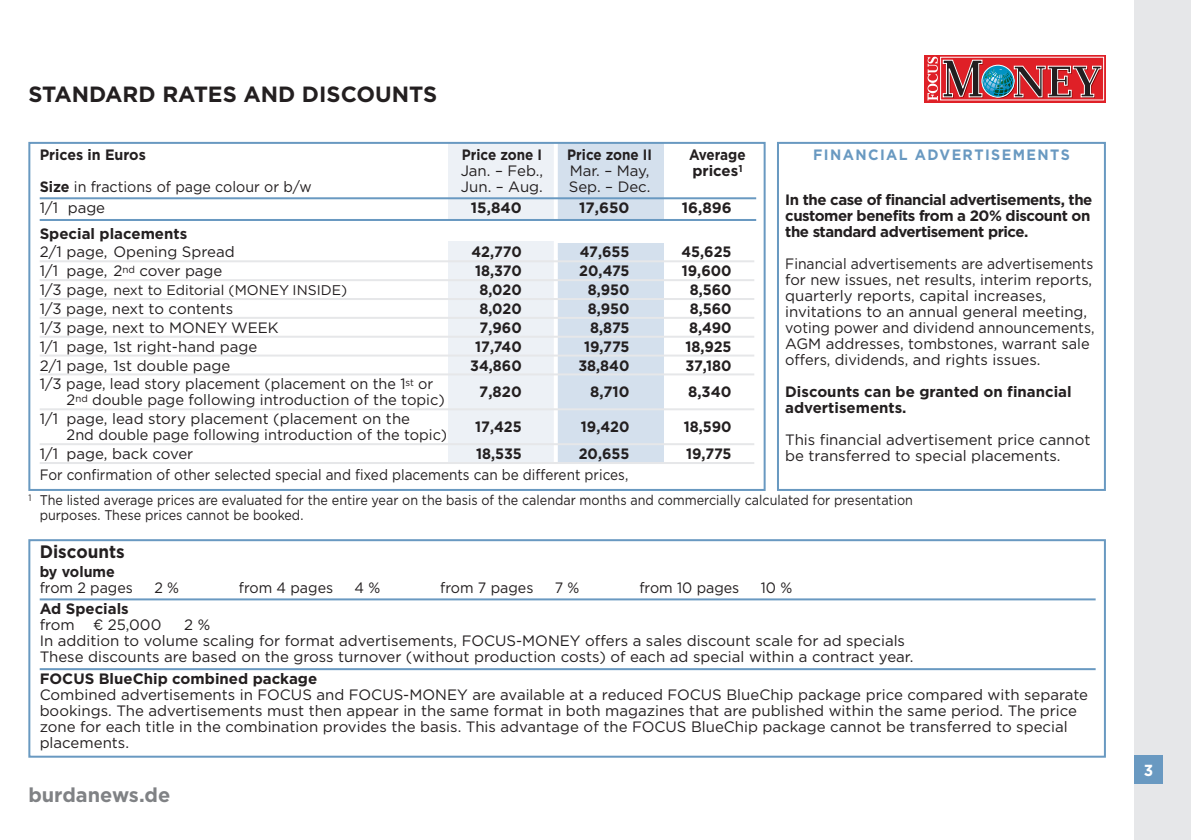
<style>
.page{position:relative;width:1191px;height:840px;background:#fff}
.page>*{position:absolute;margin:0;border:0;box-sizing:border-box;transform-origin:0 0}
.t1{font:700 22px "Gotham";color:#231f20}
.t2{font:700 20px "Gotham";color:#808285}
.Tab{font:700 18px "Gotham";color:#231f20;scale:.95 1}
.FT{font:700 16px "Gotham";color:#fff;scale:.95 1}
.Tab-2{font:15px/16px "Gotham";color:#231f20}
.Tab-3{font:15px/16px "Gotham";color:#231f20;scale:.93 1}
.Tab-4{font:700 15px "Gotham";color:#231f20;scale:.95 1}
.Tab-5{font:700 15px/16px "Gotham";color:#231f20}
.Tab-6{font:700 15px/16px "Gotham";letter-spacing:-.03em;color:#231f20}
.Tab-7{font:15px "Gotham";color:#231f20;scale:.9 1}
.FT-2{font:15px "Gotham";color:#231f20;scale:.95 1}
.Tab_Ustr{font:15px "Gotham";color:#231f20;scale:.95 1}
.Tab-8{font:700 15px "Gotham";color:#231f20;scale:.9 1}
.Tab-9{font:700 15px "Gotham";letter-spacing:.1em;color:#6999c1;scale:.95 1}
.Tab_Ustr-2{font:15px "Gotham";color:#231f20}
.FT-3{font:15px "Gotham";color:#231f20}
.t3{font:14px/15px "Gotham";color:#231f20;scale:.9 1}
.t4{font:14px "Gotham";color:#231f20}
.s1{font-weight:700}
.s2{font-size:15px}
</style>
<div class="page">
<div style="left:1134px;top:0;width:57px;height:839px;background:#e6e7e9"></div>
<div style="left:1134px;top:754px;width:28px;height:28px;background:#6999c1"></div>
<div style="left:924px;top:55px;width:182px;height:47px;background:linear-gradient(to bottom,#e12d34,#e12b32)"></div>
<img style="left:927px;top:56px;width:177px;height:45px">
<div style="left:981px;top:65px;width:33px;height:33px;border:1px solid #fff;border-radius:50%"></div>
<div style="left:448px;top:241px;width:108px;height:221px;background:#edf1f6"></div>
<div style="left:556px;top:243px;width:107px;height:219px;background:#d4e0ed"></div>
<div style="left:556px;top:143px;width:107px;height:76px;background:#d4e0ed"></div>
<div style="left:448px;top:142px;width:108px;height:77px;background:#edf1f6"></div>
<hr style="left:554px;top:142px;width:4px;height:117px;background:#fff">
<hr style="left:554px;top:258px;width:4px;height:204px;background:#fff">
<div style="left:28px;top:142px;width:737px;height:348px;border:2px solid #6999c1"></div>
<div style="left:28px;top:539px;width:1078px;height:218px;border:2px solid #6999c1"></div>
<hr style="left:40px;top:598px;width:1055px;height:2px;background:#6999c1">
<hr style="left:40px;top:667px;width:1055px;height:2px;background:#6999c1">
<hr style="left:40px;top:197px;width:716px;height:2px;background:#6999c1">
<hr style="left:40px;top:219px;width:716px;height:2px;background:#6999c1">
<hr style="left:40px;top:260px;width:714px;height:2px;background:#e6e7e9">
<hr style="left:40px;top:279px;width:714px;height:2px;background:#e6e7e9">
<hr style="left:40px;top:298px;width:714px;height:2px;background:#e6e7e9">
<hr style="left:40px;top:317px;width:714px;height:2px;background:#e6e7e9">
<hr style="left:40px;top:335px;width:714px;height:2px;background:#e6e7e9">
<hr style="left:40px;top:354px;width:714px;height:2px;background:#e6e7e9">
<hr style="left:40px;top:373px;width:714px;height:2px;background:#e6e7e9">
<hr style="left:40px;top:408px;width:714px;height:2px;background:#e6e7e9">
<hr style="left:40px;top:443px;width:714px;height:2px;background:#e6e7e9">
<hr style="left:40px;top:462px;width:714px;height:2px;background:#e6e7e9">
<div style="left:777px;top:142px;width:329px;height:348px;border:2px solid #6999c1"></div>
<p class="t1" style="left:28px;top:80px;width:410px">STANDARD RATES AND DISCOUNTS</p>
<p class="Tab-4" style="left:40px;top:144px;width:113px">Prices in Euros</p>
<p class="Tab-8" style="left:462px;top:144px;width:91px">Price zone I</p>
<p class="Tab-8" style="left:567px;top:144px;width:96px">Price zone II</p>
<p class="Tab-8" style="left:689px;top:144px;width:64px">Average</p>
<p class="Tab-2" style="left:460px;top:162px;width:84px">Jan. – Feb.,</p>
<p class="Tab-2" style="left:570px;top:162px;width:81px">Mar. – May,</p>
<p class="Tab-5" style="left:692px;top:162px;width:52px">prices<sup>1</sup></p>
<p class="Tab_Ustr" style="left:40px;top:176px;width:288px"><span class="s1">Size</span> in fractions of page colour or b/w</p>
<p class="Tab_Ustr-2" style="left:461px;top:176px;width:83px">Jun. – Aug.</p>
<p class="Tab_Ustr-2" style="left:569px;top:176px;width:83px">Sep. – Dec.</p>
<p class="Tab-2" style="left:40px;top:199px;width:67px">1/1 page</p>
<p class="Tab-5" style="left:471px;top:200px;width:52px">15‚840</p>
<p class="Tab-5" style="left:579px;top:200px;width:52px">17‚650</p>
<p class="Tab-5" style="left:682px;top:200px;width:51px">16‚896</p>
<p class="Tab-5" style="left:40px;top:225px;width:149px">Special placements</p>
<p class="Tab-2" style="left:40px;top:244px;width:196px">2/1 page, Opening Spread</p>
<p class="Tab-4" style="left:471px;top:242px;width:54px">42‚770</p>
<p class="Tab-4" style="left:580px;top:242px;width:54px">47‚655</p>
<p class="Tab-4" style="left:681px;top:242px;width:54px">45‚625</p>
<p class="Tab-2" style="left:40px;top:262px;width:184px">1/1 page, 2<sup>nd</sup> cover page</p>
<p class="Tab-4" style="left:475px;top:261px;width:51px">18‚370</p>
<p class="Tab-4" style="left:579px;top:261px;width:54px">20‚475</p>
<p class="Tab-4" style="left:682px;top:261px;width:54px">19‚600</p>
<p class="t4" style="left:40px;top:281px;width:309px"><span class="s2">1/3 page,</span> next to Editorial (MONEY INSIDE)</p>
<p class="Tab-4" style="left:479px;top:280px;width:46px">8‚020</p>
<p class="Tab-4" style="left:587px;top:280px;width:45px">8‚950</p>
<p class="Tab-4" style="left:689px;top:280px;width:46px">8‚560</p>
<p class="Tab-2" style="left:40px;top:300px;width:195px">1/3 page, next to contents</p>
<p class="Tab-4" style="left:479px;top:298px;width:46px">8‚020</p>
<p class="Tab-4" style="left:587px;top:298px;width:45px">8‚950</p>
<p class="Tab-4" style="left:689px;top:298px;width:46px">8‚560</p>
<p class="Tab-2" style="left:40px;top:319px;width:240px">1/3 page, next to MONEY WEEK</p>
<p class="Tab-4" style="left:479px;top:317px;width:46px">7‚960</p>
<p class="Tab-4" style="left:590px;top:317px;width:43px">8‚875</p>
<p class="Tab-4" style="left:689px;top:317px;width:46px">8‚490</p>
<p class="Tab-2" style="left:40px;top:338px;width:219px">1/1 page, 1st right-hand page</p>
<p class="Tab-4" style="left:475px;top:336px;width:50px">17‚740</p>
<p class="Tab-4" style="left:584px;top:336px;width:49px">19‚775</p>
<p class="Tab-4" style="left:685px;top:336px;width:50px">18‚925</p>
<p class="Tab-2" style="left:40px;top:357px;width:192px">2/1 page, 1st double page</p>
<p class="Tab-4" style="left:470px;top:355px;width:56px">34‚860</p>
<p class="Tab-4" style="left:578px;top:355px;width:55px">38‚840</p>
<p class="Tab-4" style="left:685px;top:355px;width:50px">37‚180</p>
<p class="Tab-2" style="left:40px;top:375px;width:395px">1/3 page, lead story placement (placement on the 1<sup>st</sup> or</p>
<p class="Tab-5" style="left:479px;top:384px;width:44px">7‚820</p>
<p class="Tab-5" style="left:590px;top:384px;width:41px">8‚710</p>
<p class="Tab-5" style="left:688px;top:384px;width:45px">8‚340</p>
<p class="Tab-2" style="left:67px;top:391px;width:379px">2<sup>nd</sup> double page following introduction of the topic)</p>
<p class="Tab-2" style="left:40px;top:410px;width:372px">1/1 page, lead story placement (placement on the</p>
<p class="Tab-4" style="left:475px;top:417px;width:51px">17‚425</p>
<p class="Tab-4" style="left:581px;top:417px;width:53px">19‚420</p>
<p class="Tab-4" style="left:684px;top:417px;width:52px">18‚590</p>
<p class="Tab-2" style="left:67px;top:426px;width:382px">2nd double page following introduction of the topic)</p>
<p class="Tab-2" style="left:40px;top:445px;width:155px">1/1 page, back cover</p>
<p class="Tab-4" style="left:476px;top:443px;width:50px">18‚535</p>
<p class="Tab-4" style="left:579px;top:443px;width:55px">20‚655</p>
<p class="Tab-4" style="left:686px;top:443px;width:49px">19‚775</p>
<p class="Tab-7" style="left:40px;top:464px;width:655px">For confirmation of other selected special and fixed placements can be different prices‚</p>
<p class="Tab-9" style="left:813px;top:144px;width:272px">FINANCIAL ADVERTISEMENTS</p>
<p class="Tab-6" style="left:785px;top:191px;width:309px">In the case of financial advertisements, the customer benefits from a 20% discount on the standard advertisement price.</p>
<p class="Tab-3" style="left:785px;top:255px;width:334px">Financial advertisements are advertisements for new issues, net results, interim reports, quarterly reports, capital increases, invitations to an annual general meeting, voting power and dividend announcements, AGM addresses, tombstones, warrant sale offers, dividends, and rights issues.</p>
<p class="Tab-5" style="left:785px;top:383px;width:288px">Discounts can be granted on financial advertisements.</p>
<p class="Tab-2" style="left:785px;top:431px;width:307px">This financial advertisement price cannot be transferred to special placements.</p>
<p class="t3" style="left:40px;top:492px;width:971px;text-indent:-11px"><sup>1</sup> The listed average prices are evaluated for the entire year on the basis of the calendar months and commercially calculated for presentation purposes. These prices cannot be booked.</p>
<p class="Tab" style="left:40px;top:539px;width:91px">Discounts</p>
<p class="Tab-4" style="left:40px;top:561px;width:81px">by volume</p>
<p class="FT-2" style="left:40px;top:577px;width:100px">from 2 pages</p>
<p class="FT-2" style="left:154px;top:577px;width:27px">2 %</p>
<p class="FT-2" style="left:239px;top:577px;width:101px">from 4 pages</p>
<p class="FT-2" style="left:354px;top:577px;width:29px">4 %</p>
<p class="FT-2" style="left:440px;top:577px;width:100px">from 7 pages</p>
<p class="FT-2" style="left:555px;top:577px;width:27px">7 %</p>
<p class="FT-2" style="left:639px;top:577px;width:107px">from 10 pages</p>
<p class="FT-2" style="left:760px;top:577px;width:35px">10 %</p>
<p class="Tab-5" style="left:40px;top:600px;width:91px">Ad Specials</p>
<p class="FT-3" style="left:40px;top:615px;width:123px">from € 25,000</p>
<p class="FT-3" style="left:184px;top:615px;width:27px">2 %</p>
<p class="Tab-2" style="left:40px;top:632px;width:875px">In addition to volume scaling for format advertisements, FOCUS-MONEY offers a sales discount scale for ad specials<br>These discounts are based on the gross turnover (without production costs) of each ad special within a contract year.</p>
<p class="Tab-5" style="left:40px;top:670px;width:279px">FOCUS BlueChip combined package</p>
<p class="Tab-2" style="left:40px;top:686px;width:1050px">Combined advertisements in FOCUS and FOCUS-MONEY are available at a reduced FOCUS BlueChip package price compared with separate bookings. The advertisements must then appear in the same format in both magazines that are published within the same period. The price zone for each title in the combination provides the basis. This advantage of the FOCUS BlueChip package cannot be transferred to special placements.</p>
<h2 class="t2" style="left:28px;top:781px;width:143px">burdanews.de</h2>
<p class="FT" style="left:1143px;top:759px;width:11px">3</p>
</div>
